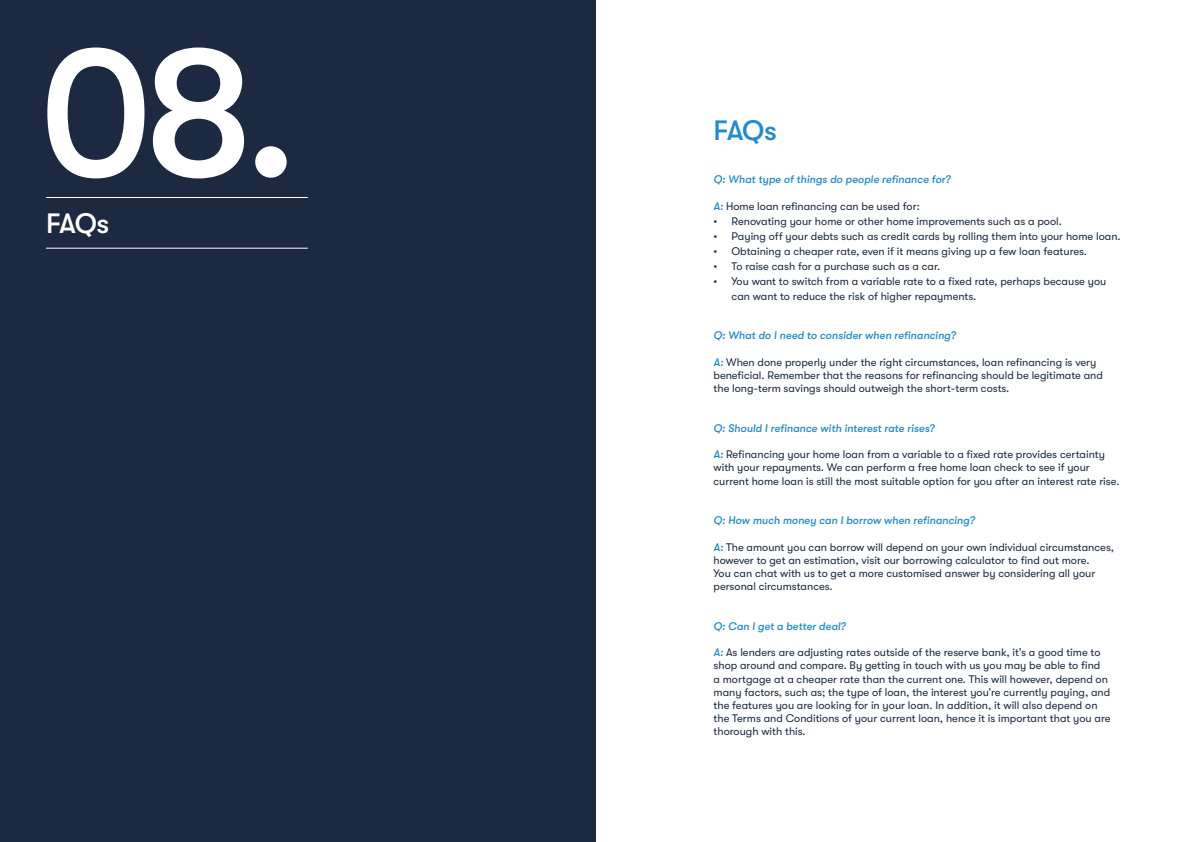
<style>
.page{position:relative;width:1191px;height:842px;background:#fff}
.page>*{position:absolute;margin:0;border:0;box-sizing:border-box;transform-origin:0 0}
.t1{font:500 186px "GT Walsheim Pro";color:#fff}
.t2{font:500 28px "GT Walsheim Pro";color:#fff}
.t3{font:500 28px "GT Walsheim Pro";color:#248ccc}
.t4{font:11px/13.2px "GT Walsheim Pro";color:#1c2940}
.t5{font:italic 500 11px "GT Walsheim Pro";color:#248ccc}
.s1{font-weight:500;font-style:italic;color:#248ccc}
</style>
<div class="page">
<div style="left:0;top:0;width:595px;height:842px;background:#1c2940"></div>
<hr style="left:46px;top:197px;width:262px;height:1px;background:#fff">
<hr style="left:46px;top:248px;width:262px;height:1px;background:#fff">
<p class="t1" style="left:39px;top:7px;width:260px">08.</p>
<p class="t2" style="left:46px;top:207px;width:65px">FAQs</p>
<p class="t3" style="left:713px;top:115px;width:65px">FAQs</p>
<p class="t5" style="left:713px;top:173px;width:239px">Q: What type of things do people refinance for?</p>
<p class="t4" style="left:713px;top:199px;width:208px"><span class="s1">A:</span> Home loan refinancing can be used for:</p>
<p class="t4" style="left:713px;top:214px;width:350px">• Renovating your home or other home improvements such as a pool.</p>
<p class="t4" style="left:713px;top:229px;width:409px">• Paying off your debts such as credit cards by rolling them into your home loan.</p>
<p class="t4" style="left:713px;top:244px;width:375px">• Obtaining a cheaper rate, even if it means giving up a few loan features.</p>
<p class="t4" style="left:713px;top:259px;width:228px">• To raise cash for a purchase such as a car.</p>
<p class="t4" style="left:731px;top:274px;width:376px;line-height:15px;text-indent:-18px">• You want to switch from a variable rate to a fixed rate, perhaps because you can want to reduce the risk of higher repayments.</p>
<p class="t5" style="left:713px;top:329px;width:244px">Q: What do I need to consider when refinancing?</p>
<p class="t4" style="left:713px;top:355px;width:391px"><span class="s1">A:</span> When done properly under the right circumstances, loan refinancing is very beneficial. Remember that the reasons for refinancing should be legitimate and the long-term savings should outweigh the short-term costs.</p>
<p class="t5" style="left:713px;top:422px;width:223px">Q: Should I refinance with interest rate rises?</p>
<p class="t4" style="left:713px;top:448px;width:407px"><span class="s1">A:</span> Refinancing your home loan from a variable to a fixed rate provides certainty with your repayments. We can perform a free home loan check to see if your current home loan is still the most suitable option for you after an interest rate rise.</p>
<p class="t5" style="left:713px;top:514px;width:263px">Q: How much money can I borrow when refinancing?</p>
<p class="t4" style="left:713px;top:540px;width:402px"><span class="s1">A:</span> The amount you can borrow will depend on your own individual circumstances, however to get an estimation, visit our borrowing calculator to find out more.</p>
<p class="t4" style="left:713px;top:567px;width:383px">You can chat with us to get a more customised answer by considering all your personal circumstances.</p>
<p class="t5" style="left:713px;top:620px;width:134px">Q: Can I get a better deal?</p>
<p class="t4" style="left:713px;top:646px;width:398px"><span class="s1">A:</span> As lenders are adjusting rates outside of the reserve bank, it’s a good time to shop around and compare. By getting in touch with us you may be able to find<br>a mortgage at a cheaper rate than the current one. This will however, depend on many factors, such as; the type of loan, the interest you’re currently paying, and the features you are looking for in your loan. In addition, it will also depend on the Terms and Conditions of your current loan, hence it is important that you are thorough with this.</p>
</div>
